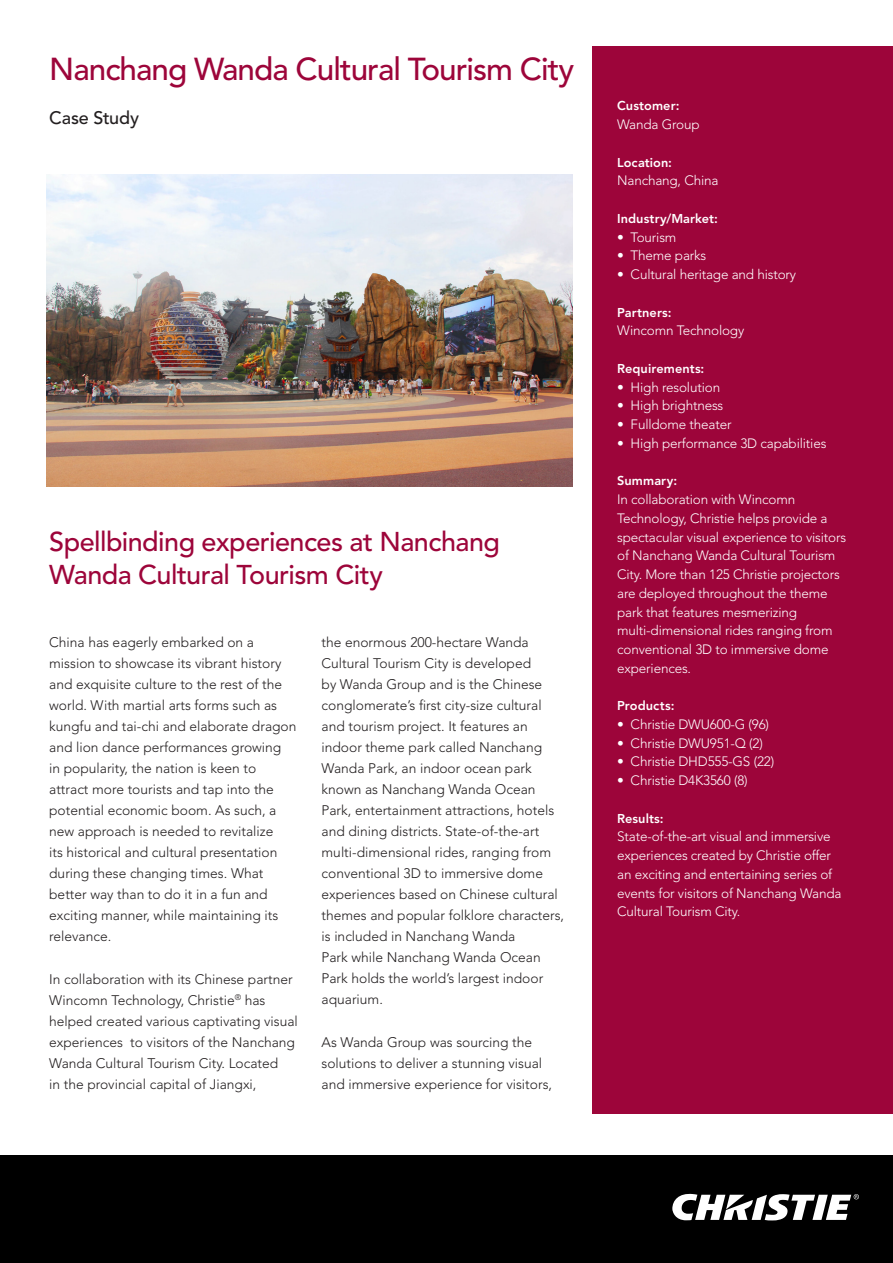
<style>
.page{position:relative;width:893px;height:1263px;background:#fff}
.page>*{position:absolute;margin:0;border:0;box-sizing:border-box;transform-origin:0 0}
.casestudy_title_fina{font:500 31.5px "Avenir LT Std";letter-spacing:-.03em;color:#9d053a}
.title_subhead_May-13{font:500 27px/33px "Avenir LT Std";letter-spacing:-.02em;color:#9d053a}
.title_subhead_May-13-2{font:500 18px "Avenir LT Std";letter-spacing:-.01em;color:#231f20}
.body_copy_final_May{font:300 13.8px/21px "Avenir LT Std";color:#231f20}
.side_colum_item_fina{font:300 13.5px/18.8px "Avenir LT Std";letter-spacing:-.01em;color:#fff}
.side_colum_item_fina-2{font:800 12.75px "Avenir LT Std";letter-spacing:.005em;color:#fff}
.side_column_title_fi{font:800 12.75px "Avenir LT Std";letter-spacing:.005em;color:#fff}
</style>
<div class="page">
<div style="left:0;top:1155px;width:893px;height:108px;background:#000"></div>
<div style="left:591px;top:47px;width:302px;height:1067px;background:#9d053a"></div>
<svg style="left:672px;top:1193px;width:187px;height:27px"></svg>
<img style="left:47px;top:174px;width:526px;height:313px">
<p class="casestudy_title_fina" style="left:49px;top:51px;width:526px">Nanchang Wanda Cultural Tourism City</p>
<p class="title_subhead_May-13-2" style="left:49px;top:107px;width:91px">Case Study</p>
<p class="title_subhead_May-13" style="left:49px;top:526px;width:452px">Spellbinding experiences at Nanchang<br>Wanda Cultural Tourism City</p>
<p class="body_copy_final_May" style="left:49px;top:632px;width:249px">China has eagerly embarked on a mission to showcase its vibrant history and exquisite culture to the rest of the world. With martial arts forms such as kungfu and tai-chi and elaborate dragon and lion dance performances growing<br>in popularity, the nation is keen to attract more tourists and tap into the potential economic boom. As such, a new approach is needed to revitalize<br>its historical and cultural presentation during these changing times. What better way than to do it in a fun and exciting manner, while maintaining its relevance.</p>
<p class="body_copy_final_May" style="left:49px;top:968px;width:250px">In collaboration with its Chinese partner Wincomn Technology, Christie<sup>®</sup> has helped created various captivating visual experiences to visitors of the Nanchang Wanda Cultural Tourism City. Located<br>in the provincial capital of Jiangxi,</p>
<p class="body_copy_final_May" style="left:322px;top:632px;width:244px">the enormous 200-hectare Wanda Cultural Tourism City is developed<br>by Wanda Group and is the Chinese conglomerate’s first city-size cultural and tourism project. It features an indoor theme park called Nanchang Wanda Park, an indoor ocean park known as Nanchang Wanda Ocean Park, entertainment attractions, hotels and dining districts. State-of-the-art multi-dimensional rides, ranging from conventional 3D to immersive dome experiences based on Chinese cultural themes and popular folklore characters, is included in Nanchang Wanda<br>Park while Nanchang Wanda Ocean Park holds the world’s largest indoor aquarium.</p>
<p class="body_copy_final_May" style="left:322px;top:1031px;width:232px">As Wanda Group was sourcing the solutions to deliver a stunning visual and immersive experience for visitors,</p>
<p class="side_column_title_fi" style="left:617px;top:98px;width:64px">Customer:</p>
<p class="side_colum_item_fina" style="left:617px;top:115px;width:84px">Wanda Group</p>
<p class="side_colum_item_fina-2" style="left:617px;top:155px;width:56px">Location:</p>
<p class="side_colum_item_fina" style="left:617px;top:171px;width:103px">Nanchang, China</p>
<p class="side_colum_item_fina-2" style="left:617px;top:211px;width:102px">Industry/Market:</p>
<p class="side_colum_item_fina" style="left:617px;top:228px;width:61px">• Tourism</p>
<p class="side_colum_item_fina" style="left:617px;top:246px;width:91px">• Theme parks</p>
<p class="side_colum_item_fina" style="left:617px;top:265px;width:181px">• Cultural heritage and history</p>
<p class="side_colum_item_fina-2" style="left:617px;top:305px;width:56px">Partners:</p>
<p class="side_colum_item_fina" style="left:617px;top:321px;width:129px">Wincomn Technology</p>
<p class="side_column_title_fi" style="left:617px;top:361px;width:89px">Requirements:</p>
<p class="side_colum_item_fina" style="left:617px;top:378px;width:105px">• High resolution</p>
<p class="side_colum_item_fina" style="left:617px;top:396px;width:108px">• High brightness</p>
<p class="side_colum_item_fina" style="left:617px;top:415px;width:116px">• Fulldome theater</p>
<p class="side_colum_item_fina" style="left:617px;top:434px;width:211px">• High performance 3D capabilities</p>
<p class="side_colum_item_fina-2" style="left:617px;top:473px;width:61px">Summary:</p>
<p class="side_colum_item_fina" style="left:617px;top:490px;width:231px">In collaboration with Wincomn Technology, Christie helps provide a spectacular visual experience to visitors of Nanchang Wanda Cultural Tourism City. More than 125 Christie projectors are deployed throughout the theme park that features mesmerizing multi-dimensional rides ranging from conventional 3D to immersive dome experiences.</p>
<p class="side_colum_item_fina-2" style="left:617px;top:698px;width:59px">Products:</p>
<p class="side_colum_item_fina" style="left:617px;top:715px;width:153px">• Christie DWU600-G (96)</p>
<p class="side_colum_item_fina" style="left:617px;top:734px;width:147px">• Christie DWU951-Q (2)</p>
<p class="side_colum_item_fina" style="left:617px;top:752px;width:159px">• Christie DHD555-GS (22)</p>
<p class="side_colum_item_fina" style="left:617px;top:771px;width:132px">• Christie D4K3560 (8)</p>
<p class="side_colum_item_fina-2" style="left:617px;top:811px;width:48px">Results:</p>
<p class="side_colum_item_fina" style="left:617px;top:827px;width:226px">State-of-the-art visual and immersive experiences created by Christie offer an exciting and entertaining series of events for visitors of Nanchang Wanda Cultural Tourism City.</p>
</div>
